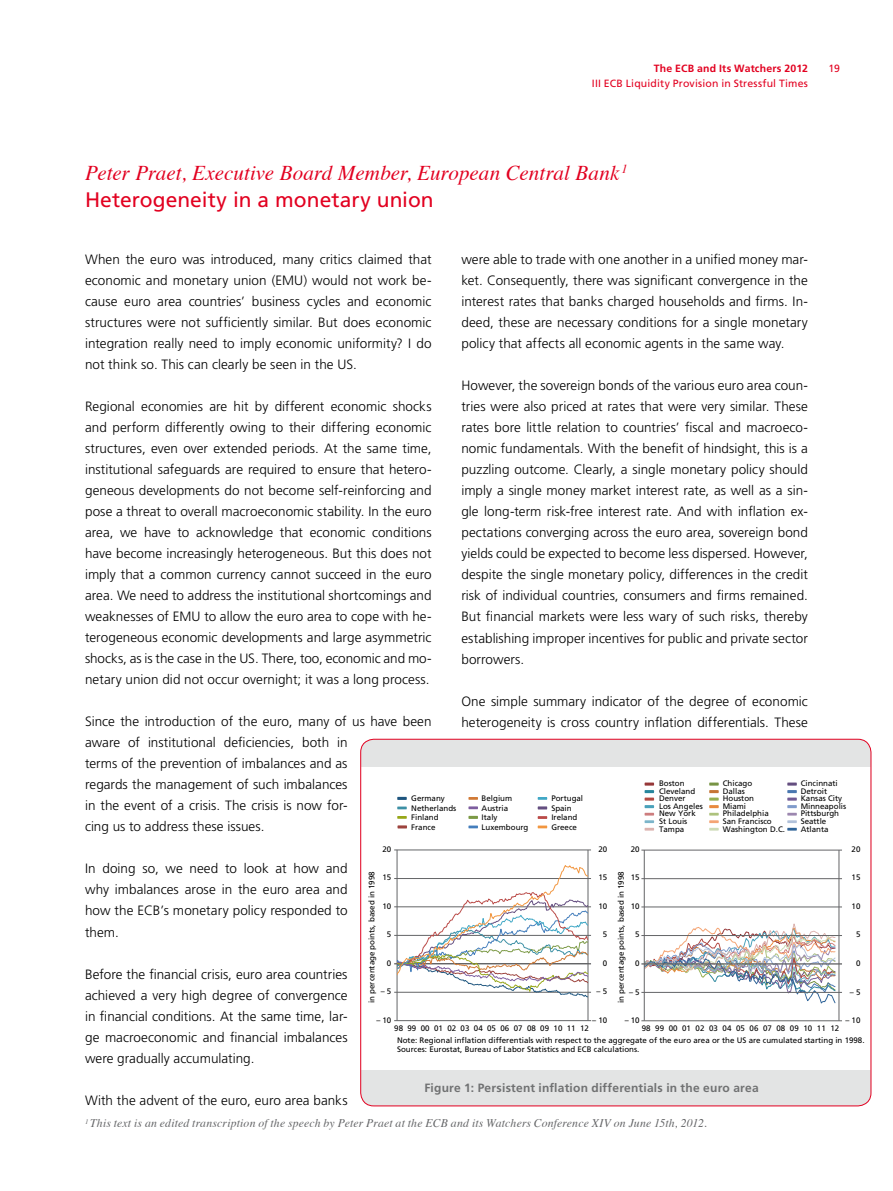
<style>
.page{position:relative;width:893px;height:1191px;background:#fff}
.page>*{position:absolute;margin:0;border:0;box-sizing:border-box;transform-origin:0 0}
.t1{font:italic 21px "Times";color:#e20020}
.t2{font:21px "Frutiger LT";color:#e20020}
.t3{font:300 13.5px/21px "Frutiger LT";color:#000;text-align:justify}
.t4{font:italic 12.15px "Times";color:#e20020}
.t5{font:700 12px "Frutiger LT";letter-spacing:.02em;color:#707172}
.t6{font:italic 11.7px "Times";letter-spacing:.015em;color:#646567}
.t7{font:10.5px "Frutiger LT";letter-spacing:.015em;color:#e20020}
.t8{font:700 10.5px "Frutiger LT";letter-spacing:.02em;color:#e20020}
.t9{font:7.95px/7.6px "Frutiger";color:#000}
</style>
<div class="page">
<div style="left:361px;top:739px;width:510px;height:367px;background:#e3e4e4;border-radius:13px"></div>
<div style="left:362px;top:767px;width:507px;height:302px;background:#fff"></div>
<hr style="left:394px;top:878px;width:197px;height:1px;background:#646567">
<hr style="left:394px;top:849px;width:197px;height:1px;background:#646567">
<hr style="left:394px;top:906px;width:197px;height:1px;background:#646567">
<hr style="left:394px;top:935px;width:197px;height:1px;background:#646567">
<hr style="left:394px;top:963px;width:197px;height:1px;background:#646567">
<hr style="left:394px;top:992px;width:197px;height:1px;background:#646567">
<hr style="left:394px;top:1020px;width:197px;height:1px;background:#646567">
<hr style="left:397px;top:850px;width:1px;height:170px;background:#646567">
<hr style="left:588px;top:850px;width:1px;height:170px;background:#646567">
<svg style="left:397px;top:865px;width:191px;height:156px;background:#ececeb"></svg>
<svg style="left:397px;top:797px;width:10px;height:3px"></svg>
<svg style="left:397px;top:825px;width:10px;height:3px"></svg>
<svg style="left:468px;top:816px;width:10px;height:3px"></svg>
<svg style="left:538px;top:806px;width:9px;height:3px"></svg>
<svg style="left:397px;top:806px;width:10px;height:3px"></svg>
<svg style="left:468px;top:797px;width:10px;height:2px"></svg>
<svg style="left:468px;top:825px;width:10px;height:3px"></svg>
<svg style="left:538px;top:816px;width:9px;height:3px"></svg>
<svg style="left:397px;top:816px;width:10px;height:2px"></svg>
<svg style="left:468px;top:806px;width:10px;height:3px"></svg>
<svg style="left:538px;top:797px;width:9px;height:2px"></svg>
<svg style="left:538px;top:825px;width:9px;height:3px"></svg>
<img style="left:645px;top:923px;width:190px;height:80px">
<svg style="left:645px;top:782px;width:9px;height:48px"></svg>
<svg style="left:709px;top:782px;width:10px;height:48px"></svg>
<svg style="left:787px;top:782px;width:10px;height:48px"></svg>
<hr style="left:641px;top:878px;width:201px;height:1px;background:#646567">
<hr style="left:641px;top:849px;width:201px;height:1px;background:#646567">
<hr style="left:641px;top:906px;width:201px;height:1px;background:#646567">
<hr style="left:641px;top:935px;width:201px;height:1px;background:#646567">
<hr style="left:641px;top:963px;width:201px;height:1px;background:#646567">
<hr style="left:641px;top:992px;width:201px;height:1px;background:#646567">
<hr style="left:641px;top:1020px;width:201px;height:1px;background:#646567">
<hr style="left:644px;top:850px;width:1px;height:170px;background:#646567">
<hr style="left:839px;top:850px;width:1px;height:170px;background:#646567">
<p class="t8" style="left:654px;top:62px;width:156px">The ECB and Its Watchers 2012</p>
<p class="t7" style="left:829px;top:62px;width:13px">19</p>
<p class="t7" style="left:592px;top:77px;width:218px">III ECB Liquidity Provision in Stressful Times</p>
<p class="t4" style="left:621px;top:158px;width:8px">1</p>
<h1 class="t1" style="left:85px;top:155px;width:536px">Peter Praet, Executive Board Member, European Central Bank</h1>
<h1 class="t2" style="left:85px;top:187px;width:350px">Heterogeneity in a monetary union</h1>
<p class="t3" style="left:85px;top:249px;width:348px">When the euro was introduced, many critics claimed that economic and monetary union (EMU) would not work be&shy;cause euro area countries’ business cycles and economic structures were not sufficiently similar. But does economic integration really need to imply economic uniformity? I do not think so. This can clearly be seen in the US.</p>
<p class="t3" style="left:85px;top:396px;width:348px">Regional economies are hit by different economic shocks and perform differently owing to their differing economic structures, even over extended periods. At the same time, institutional safeguards are required to ensure that hetero&shy;geneous developments do not become self-reinforcing and pose a threat to overall macroeconomic stability. In the euro area, we have to acknowledge that economic conditions have become increasingly heterogeneous. But this does not imply that a common currency cannot succeed in the euro area. We need to address the institutional shortcomings and weaknesses of EMU to allow the euro area to cope with he&shy;terogeneous economic developments and large asymmetric shocks, as is the case in the US. There, too, economic and mo&shy;netary union did not occur overnight; it was a long process.</p>
<p class="t3" style="left:85px;top:711px;width:348px;text-align:left">Since the introduction of the euro, many of us have been aware of institutional deficiencies, both in<br>terms of the prevention of imbalances and as<br>regards the management of such imbalances<br>in the event of a crisis. The crisis is now for-<br>cing us to address these issues.</p>
<p class="t3" style="left:85px;top:858px;width:264px">In doing so, we need to look at how and why imbalances arose in the euro area and how the ECB’s monetary policy responded to them.</p>
<p class="t3" style="left:85px;top:963px;width:264px">Before the financial crisis, euro area countries achieved a very high degree of convergence in financial conditions. At the same time, lar&shy;ge macroeconomic and financial imbalances were gradually accumulating.</p>
<p class="t3" style="left:85px;top:1089px;width:264px">With the advent of the euro, euro area banks</p>
<p class="t3" style="left:461px;top:249px;width:348px">were able to trade with one another in a unified money mar&shy;ket. Consequently, there was significant convergence in the interest rates that banks charged households and firms. In&shy;deed, these are necessary conditions for a single monetary policy that affects all economic agents in the same way.</p>
<p class="t3" style="left:461px;top:375px;width:348px">However, the sovereign bonds of the various euro area coun&shy;tries were also priced at rates that were very similar. These rates bore little relation to countries’ fiscal and macroeco&shy;nomic fundamentals. With the benefit of hindsight, this is a puzzling outcome. Clearly, a single monetary policy should imply a single money market interest rate, as well as a sin&shy;gle long-term risk-free interest rate. And with inflation ex&shy;pectations converging across the euro area, sovereign bond yields could be expected to become less dispersed. However, despite the single monetary policy, differences in the credit risk of individual countries, consumers and firms remained.<br>But financial markets were less wary of such risks, thereby establishing improper incentives for public and private sector borrowers.</p>
<p class="t3" style="left:461px;top:690px;width:348px">One simple summary indicator of the degree of economic heterogeneity is cross country inflation differentials. These</p>
<p class="t9" style="left:659px;top:779px;width:45px">Boston<br>Cleveland<br>Denver<br>Los Angeles<br>New York<br>St Louis<br>Tampa</p>
<p class="t9" style="left:723px;top:779px;width:64px">Chicago<br>Dallas<br>Houston<br>Miami<br>Philadelphia<br>San Francisco<br>Washington D.C.</p>
<p class="t9" style="left:801px;top:779px;width:47px">Cincinnati<br>Detroit<br>Kansas City<br>Minneapolis<br>Pittsburgh<br>Seattle<br>Atlanta</p>
<p class="t9" style="left:411px;top:793px;width:47px;line-height:9.6px">Germany<br>Netherlands<br>Finland<br>France</p>
<p class="t9" style="left:482px;top:793px;width:48px;line-height:9.6px">Belgium<br>Austria<br>Italy<br>Luxembourg</p>
<p class="t9" style="left:551px;top:793px;width:33px;line-height:9.6px">Portugal<br>Spain<br>Ireland<br>Greece</p>
<p class="t9" style="left:382px;top:845px;width:10px">20</p>
<p class="t9" style="left:382px;top:873px;width:10px">15</p>
<p class="t9" style="left:382px;top:902px;width:10px">10</p>
<p class="t9" style="left:387px;top:930px;width:6px">5</p>
<p class="t9" style="left:387px;top:959px;width:6px">0</p>
<p class="t9" style="left:381px;top:987px;width:12px">– 5</p>
<p class="t9" style="left:376px;top:1016px;width:17px">– 10</p>
<p class="t9" style="left:598px;top:845px;width:10px">20</p>
<p class="t9" style="left:598px;top:873px;width:10px">15</p>
<p class="t9" style="left:598px;top:902px;width:10px">10</p>
<p class="t9" style="left:603px;top:930px;width:6px">5</p>
<p class="t9" style="left:603px;top:959px;width:6px">0</p>
<p class="t9" style="left:597px;top:987px;width:12px">– 5</p>
<p class="t9" style="left:592px;top:1016px;width:17px">– 10</p>
<p class="t9" style="left:852px;top:845px;width:10px">20</p>
<p class="t9" style="left:852px;top:873px;width:10px">15</p>
<p class="t9" style="left:852px;top:902px;width:10px">10</p>
<p class="t9" style="left:856px;top:930px;width:6px">5</p>
<p class="t9" style="left:856px;top:959px;width:6px">0</p>
<p class="t9" style="left:850px;top:987px;width:12px">– 5</p>
<p class="t9" style="left:845px;top:1016px;width:17px">– 10</p>
<p class="t9" style="left:631px;top:845px;width:10px">20</p>
<p class="t9" style="left:631px;top:873px;width:10px">15</p>
<p class="t9" style="left:631px;top:902px;width:10px">10</p>
<p class="t9" style="left:635px;top:930px;width:6px">5</p>
<p class="t9" style="left:635px;top:959px;width:6px">0</p>
<p class="t9" style="left:629px;top:987px;width:12px">– 5</p>
<p class="t9" style="left:625px;top:1016px;width:17px">– 10</p>
<p class="t9" style="left:368px;top:1003px;width:133px;rotate:-90deg">in percentage points, based in 1998</p>
<p class="t9" style="left:617px;top:1003px;width:133px;rotate:-90deg">in percentage points, based in 1998</p>
<p class="t9" style="left:394px;top:1024px;width:196px">98 99 00 01 02 03 04 05 06 07 08 09 10 11 12</p>
<p class="t9" style="left:397px;top:1022px;width:469px;line-height:11.9px;text-indent:245px">98 99 00 01 02 03 04 05 06 07 08 09 10 11 12<br>Note: Regional inflation differentials with respect to the aggregate of the euro area or the US are cumulated starting in 1998.</p>
<p class="t9" style="left:397px;top:1045px;width:244px">Sources: Eurostat, Bureau of Labor Statistics and ECB calculations.</p>
<p class="t5" style="left:424px;top:1080px;width:336px">Figure 1: Persistent inflation differentials in the euro area</p>
<p class="t6" style="left:85px;top:1113px;width:623px"><sup>1</sup> This text is an edited transcription of the speech by Peter Praet at the ECB and its Watchers Conference XIV on June 15th, 2012.</p>
</div>
